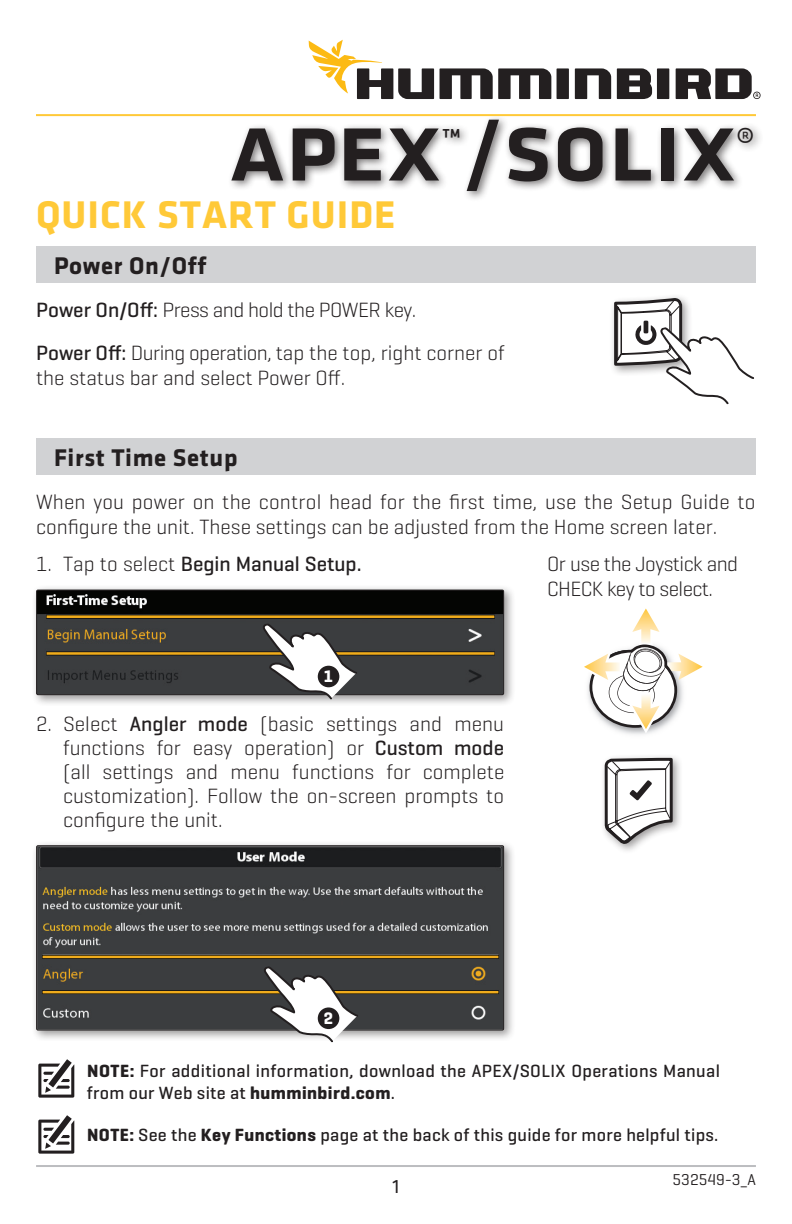
<style>
.page{position:relative;width:792px;height:1224px;background:#fff}
.page>*{position:absolute;margin:0;border:0;box-sizing:border-box;transform-origin:0 0}
.t1{font:500 100px "Klavika";letter-spacing:-.015em;color:#231f20}
.t2{font:42px "Klavika";color:#231f20}
.Guide_Title_-_ONIX{font:700 40px "Klavika";letter-spacing:.025em;color:#ffc938}
.Step_Title_-_ONIX{font:700 25px "Klavika";letter-spacing:.025em;color:#231f20}
.Body_Text_-_ONIX{font:300 21px/25.2px "Geogrotesque";color:#231f20}
.Body_Text_Numbered{font:300 21px/24px "Geogrotesque";color:#231f20;text-align:justify}
.Body_Text_-_ONIX-2{font:300 21px/25.2px "Geogrotesque";letter-spacing:-.025em;color:#231f20}
.Body_Text_Numbered-2{font:500 21px "Geogrotesque";color:#231f20}
.t3{font:20px "Klavika";color:#231f20}
.Notes_-_ONIX{font:500 18px/22px "Geogrotesque";letter-spacing:.02em;color:#231f20}
.Heading_-_ONIX{font:700 17px "Geogrotesque";color:#fff;scale:.95 1}
.Part_Number_-_ONIX{font:16px "Geogrotesque";color:#231f20}
.s1{font-size:90px}
.s2{font-weight:500}
.s3{font-weight:300}
.s4{font-weight:700}
</style>
<div class="page">
<hr style="left:36px;top:1165px;width:720px;height:2px;background:#bcbdc0">
<div style="left:227px;top:115px;width:537px;height:87px;background:#231f20;opacity:.6"></div>
<hr style="left:36px;top:114px;width:720px;height:2px;background:#ffc938">
<div style="left:557px;top:68px;width:12px;height:31px;background:#231f20"></div>
<div style="left:657px;top:68px;width:12px;height:31px;background:#231f20"></div>
<svg style="left:575px;top:68px;width:36px;height:31px"></svg>
<svg style="left:440px;top:68px;width:111px;height:31px"></svg>
<svg style="left:676px;top:68px;width:85px;height:31px"></svg>
<svg style="left:617px;top:68px;width:35px;height:31px"></svg>
<svg style="left:309px;top:40px;width:125px;height:59px"></svg>
<div style="left:36px;top:246px;width:720px;height:37px;background:#d1d2d4"></div>
<div style="left:36px;top:438px;width:720px;height:37px;background:#d1d2d4"></div>
<div style="left:31px;top:584px;width:485px;height:122px;background:#231f20;opacity:.45"></div>
<img style="left:38px;top:592px;width:464px;height:101px">
<div style="left:36px;top:590px;width:468px;height:105px;border:1px solid #231f20"></div>
<svg style="left:262px;top:623px;width:97px;height:78px"></svg>
<div style="left:318px;top:666px;width:21px;height:21px;background:#231f20;border-radius:50%"></div>
<div style="left:31px;top:840px;width:485px;height:202px;background:#231f20;opacity:.45"></div>
<img style="left:38px;top:847px;width:464px;height:182px">
<div style="left:36px;top:845px;width:468px;height:186px;border:1px solid #231f20"></div>
<svg style="left:263px;top:966px;width:96px;height:77px"></svg>
<div style="left:318px;top:1007px;width:21px;height:22px;background:#231f20;border-radius:50%"></div>
<svg style="left:74px;top:1064px;width:1px;height:33px"></svg>
<svg style="left:38px;top:1059px;width:36px;height:39px"></svg>
<svg style="left:74px;top:1120px;width:1px;height:33px"></svg>
<svg style="left:38px;top:1115px;width:36px;height:39px"></svg>
<div style="left:609px;top:293px;width:84px;height:84px;background:#231f20;opacity:.45"></div>
<svg style="left:614px;top:298px;width:140px;height:107px"></svg>
<div style="left:600px;top:753px;width:83px;height:101px;background:#231f20;opacity:.45"></div>
<svg style="left:605px;top:758px;width:68px;height:86px"></svg>
<svg style="left:584px;top:608px;width:119px;height:126px"></svg>
<p class="t1" style="left:228px;top:80px;width:510px">apex<sup>™</sup><span class="s1">/</span>solix</p>
<p class="t2" style="left:736px;top:115px;width:21px">®</p>
<p class="Guide_Title_-_ONIX" style="left:36px;top:186px;width:361px">QUICK START GUIDE</p>
<p class="Step_Title_-_ONIX" style="left:54px;top:247px;width:154px">Power On/Off</p>
<p class="Body_Text_-_ONIX-2" style="left:36px;top:297px;width:382px"><span class="s2">Power On/Off:</span> Press and hold the POWER key.</p>
<p class="Body_Text_-_ONIX" style="left:36px;top:340px;width:470px"><span class="s2">Power Off:</span> During operation, tap the top, right corner of the status bar and select Power Off.</p>
<p class="Step_Title_-_ONIX" style="left:54px;top:439px;width:185px">First Time Setup</p>
<p class="Body_Text_-_ONIX" style="left:36px;top:489px;width:721px">When you power on the control head for the first time, use the Setup Guide to configure the unit. These settings can be adjusted from the Home screen later.</p>
<p class="Body_Text_Numbered-2" style="left:36px;top:551px;width:327px"><span class="s3">1. Tap to select</span> Begin Manual Setup.</p>
<p class="Body_Text_-_ONIX-2" style="left:547px;top:550px;width:192px">Or use the Joystick and<br>CHECK key to select.</p>
<p class="Heading_-_ONIX" style="left:324px;top:666px;width:11px">1</p>
<p class="Body_Text_Numbered" style="left:63px;top:711px;width:443px;text-indent:-27px">2. Select <span class="s2">Angler mode</span> (basic settings and menu functions for easy operation) or <span class="s2">Custom mode </span>(all settings and menu functions for complete customization). Follow the on-screen prompts to configure the unit.</p>
<p class="Heading_-_ONIX" style="left:324px;top:1008px;width:11px">2</p>
<p class="Notes_-_ONIX" style="left:87px;top:1059px;width:635px"><span class="s4">NOTE:</span> For additional information, download the APEX/SOLIX Operations Manual from our Web site at <span class="s4">humminbird.com</span>.</p>
<p class="Notes_-_ONIX" style="left:87px;top:1123px;width:633px"><span class="s4">NOTE:</span> See the <span class="s4">Key Functions</span> page at the back of this guide for more helpful tips.</p>
<p class="t3" style="left:392px;top:1173px;width:8px">1</p>
<p class="Part_Number_-_ONIX" style="left:673px;top:1170px;width:85px">532549-3_A</p>
</div>
